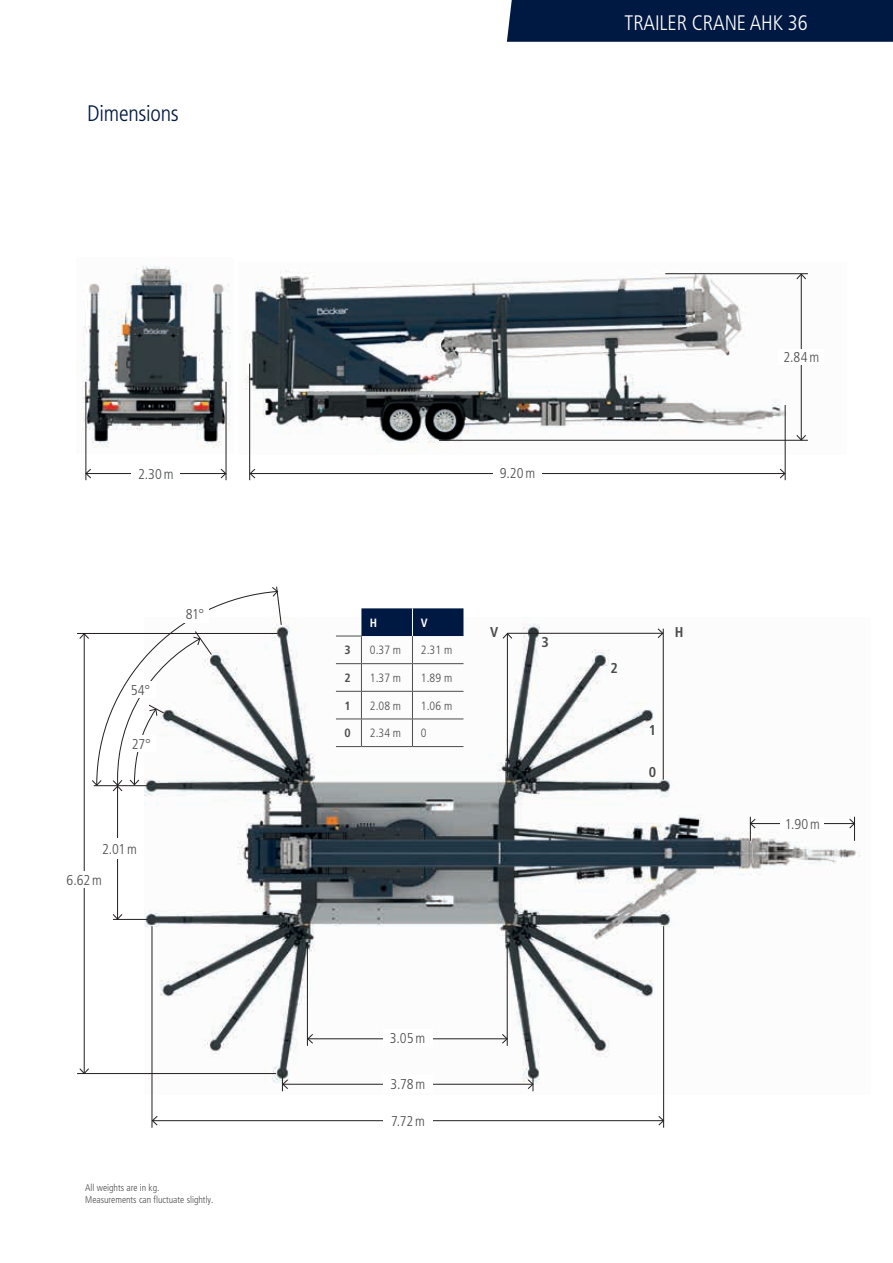
<style>
.page{position:relative;width:893px;height:1263px;background:#fff}
.page>*{position:absolute;margin:0;border:0;box-sizing:border-box;transform-origin:0 0}
.t1{font:300 condensed 22.5px "Frutiger";letter-spacing:-.01em;color:#001942}
.t2{font:300 condensed 21px "Frutiger";letter-spacing:-.005em;color:#fff}
.t3{font:300 condensed 14.25px "Frutiger";letter-spacing:.02em;color:#4b4c4d}
.t4{font:700 condensed 14.25px "Frutiger";color:#4b4c4d}
.t5{font:300 condensed 12px "Frutiger";color:#4b4c4d}
.t6{font:700 condensed 12px "Frutiger";color:#4b4c4d}
.t7{font:700 condensed 12px "Frutiger";color:#fff}
.t8{font:300 condensed 9.75px/12px "Frutiger";color:#4b4c4d}
</style>
<div class="page">
<img style="left:245px;top:270px;width:563px;height:185px">
<hr style="left:249px;top:364px;width:1px;height:116px;background:#231f20">
<hr style="left:785px;top:405px;width:1px;height:75px;background:#231f20">
<hr style="left:801px;top:274px;width:1px;height:166px;background:#231f20">
<svg style="left:796px;top:274px;width:10px;height:5px"></svg>
<svg style="left:796px;top:435px;width:10px;height:5px"></svg>
<hr style="left:250px;top:473px;width:535px;height:1px;background:#231f20">
<svg style="left:250px;top:468px;width:5px;height:10px"></svg>
<svg style="left:779px;top:468px;width:6px;height:10px"></svg>
<hr style="left:665px;top:273px;width:143px;height:1px;background:#231f20">
<hr style="left:439px;top:440px;width:369px;height:1px;background:#231f20">
<div style="left:493px;top:467px;width:49px;height:11px;background:#fff"></div>
<div style="left:779px;top:349px;width:45px;height:16px;background:#fff"></div>
<img style="left:144px;top:617px;width:716px;height:477px">
<hr style="left:283px;top:1084px;width:250px;height:1px;background:#231f20">
<svg style="left:282px;top:1075px;width:6px;height:16px"></svg>
<svg style="left:528px;top:1075px;width:6px;height:16px"></svg>
<div style="left:383px;top:1075px;width:50px;height:16px;background:#fff"></div>
<hr style="left:77px;top:633px;width:200px;height:1px;background:#231f20">
<hr style="left:77px;top:1073px;width:199px;height:1px;background:#231f20">
<hr style="left:113px;top:919px;width:34px;height:1px;background:#231f20">
<hr style="left:84px;top:634px;width:1px;height:439px;background:#231f20">
<svg style="left:79px;top:1068px;width:10px;height:6px"></svg>
<hr style="left:117px;top:786px;width:1px;height:133px;background:#231f20">
<svg style="left:113px;top:914px;width:10px;height:6px"></svg>
<div style="left:98px;top:838px;width:43px;height:21px;background:#fff"></div>
<div style="left:60px;top:871px;width:49px;height:17px;background:#fff"></div>
<hr style="left:152px;top:926px;width:1px;height:202px;background:#231f20">
<hr style="left:663px;top:926px;width:1px;height:202px;background:#231f20">
<hr style="left:152px;top:1120px;width:511px;height:1px;background:#231f20">
<svg style="left:152px;top:1116px;width:6px;height:10px"></svg>
<svg style="left:658px;top:1116px;width:6px;height:10px"></svg>
<div style="left:383px;top:1113px;width:50px;height:16px;background:#fff"></div>
<hr style="left:507px;top:633px;width:156px;height:1px;background:#231f20">
<svg style="left:657px;top:628px;width:6px;height:10px"></svg>
<hr style="left:663px;top:629px;width:1px;height:151px;background:#231f20">
<hr style="left:507px;top:633px;width:1px;height:143px;background:#231f20">
<svg style="left:502px;top:633px;width:10px;height:6px"></svg>
<hr style="left:750px;top:823px;width:104px;height:1px;background:#231f20">
<svg style="left:750px;top:817px;width:6px;height:24px"></svg>
<div style="left:781px;top:817px;width:43px;height:13px;background:#fff"></div>
<svg style="left:849px;top:817px;width:6px;height:24px"></svg>
<img style="left:83px;top:266px;width:148px;height:187px">
<hr style="left:86px;top:382px;width:1px;height:98px;background:#231f20">
<hr style="left:226px;top:382px;width:1px;height:98px;background:#231f20">
<hr style="left:86px;top:473px;width:140px;height:1px;background:#231f20">
<svg style="left:85px;top:468px;width:6px;height:10px"></svg>
<svg style="left:220px;top:468px;width:6px;height:10px"></svg>
<div style="left:131px;top:468px;width:49px;height:11px;background:#fff"></div>
<hr style="left:308px;top:1038px;width:199px;height:1px;background:#231f20">
<svg style="left:308px;top:1034px;width:5px;height:10px"></svg>
<svg style="left:502px;top:1034px;width:5px;height:10px"></svg>
<div style="left:383px;top:1030px;width:49px;height:16px;background:#fff"></div>
<hr style="left:307px;top:942px;width:1px;height:104px;background:#231f20">
<hr style="left:507px;top:942px;width:1px;height:104px;background:#231f20">
<div style="left:507px;top:0;width:386px;height:42px;background:#001942"></div>
<svg style="left:79px;top:586px;width:203px;height:205px"></svg>
<div style="left:181px;top:606px;width:28px;height:16px;background:#fff"></div>
<svg style="left:336px;top:608px;width:127px;height:139px"></svg>
<h1 class="t1" style="left:87px;top:101px;width:93px">Dimensions</h1>
<p class="t3" style="left:138px;top:466px;width:37px">2.30m</p>
<p class="t3" style="left:131px;top:682px;width:21px">54°</p>
<p class="t3" style="left:132px;top:735px;width:21px">27°</p>
<p class="t3" style="left:186px;top:606px;width:20px">81°</p>
<p class="t3" style="left:102px;top:841px;width:36px">2.01m</p>
<p class="t3" style="left:67px;top:872px;width:37px">6.62m</p>
<p class="t8" style="left:85px;top:1181px;width:130px">All weights are in kg.<br>Measurements can fluctuate slightly.</p>
<h2 class="t2" style="left:625px;top:11px;width:185px">TRAILER CRANE AHK 36</h2>
<p class="t3" style="left:500px;top:465px;width:37px">9.20m</p>
<p class="t7" style="left:370px;top:615px;width:9px">H</p>
<p class="t7" style="left:421px;top:615px;width:8px">V</p>
<p class="t6" style="left:344px;top:643px;width:8px">3</p>
<p class="t5" style="left:370px;top:643px;width:33px">0.37 m</p>
<p class="t5" style="left:421px;top:643px;width:33px">2.31 m</p>
<p class="t6" style="left:344px;top:671px;width:8px">2</p>
<p class="t5" style="left:370px;top:671px;width:33px">1.37 m</p>
<p class="t5" style="left:421px;top:671px;width:33px">1.89 m</p>
<p class="t6" style="left:344px;top:698px;width:8px">1</p>
<p class="t5" style="left:370px;top:699px;width:33px">2.08 m</p>
<p class="t5" style="left:421px;top:699px;width:33px">1.06 m</p>
<p class="t6" style="left:344px;top:726px;width:8px">0</p>
<p class="t5" style="left:370px;top:726px;width:33px">2.34 m</p>
<p class="t5" style="left:421px;top:726px;width:7px">0</p>
<p class="t4" style="left:490px;top:624px;width:10px">V</p>
<p class="t4" style="left:675px;top:624px;width:10px">H</p>
<p class="t4" style="left:542px;top:634px;width:9px">3</p>
<p class="t4" style="left:611px;top:659px;width:9px">2</p>
<p class="t4" style="left:649px;top:721px;width:9px">1</p>
<p class="t4" style="left:649px;top:763px;width:9px">0</p>
<p class="t3" style="left:390px;top:1030px;width:37px">3.05m</p>
<p class="t3" style="left:390px;top:1075px;width:36px">3.78m</p>
<p class="t3" style="left:391px;top:1113px;width:35px">7.72m</p>
<p class="t3" style="left:783px;top:349px;width:37px">2.84m</p>
<p class="t3" style="left:785px;top:816px;width:36px">1.90m</p>
</div>
